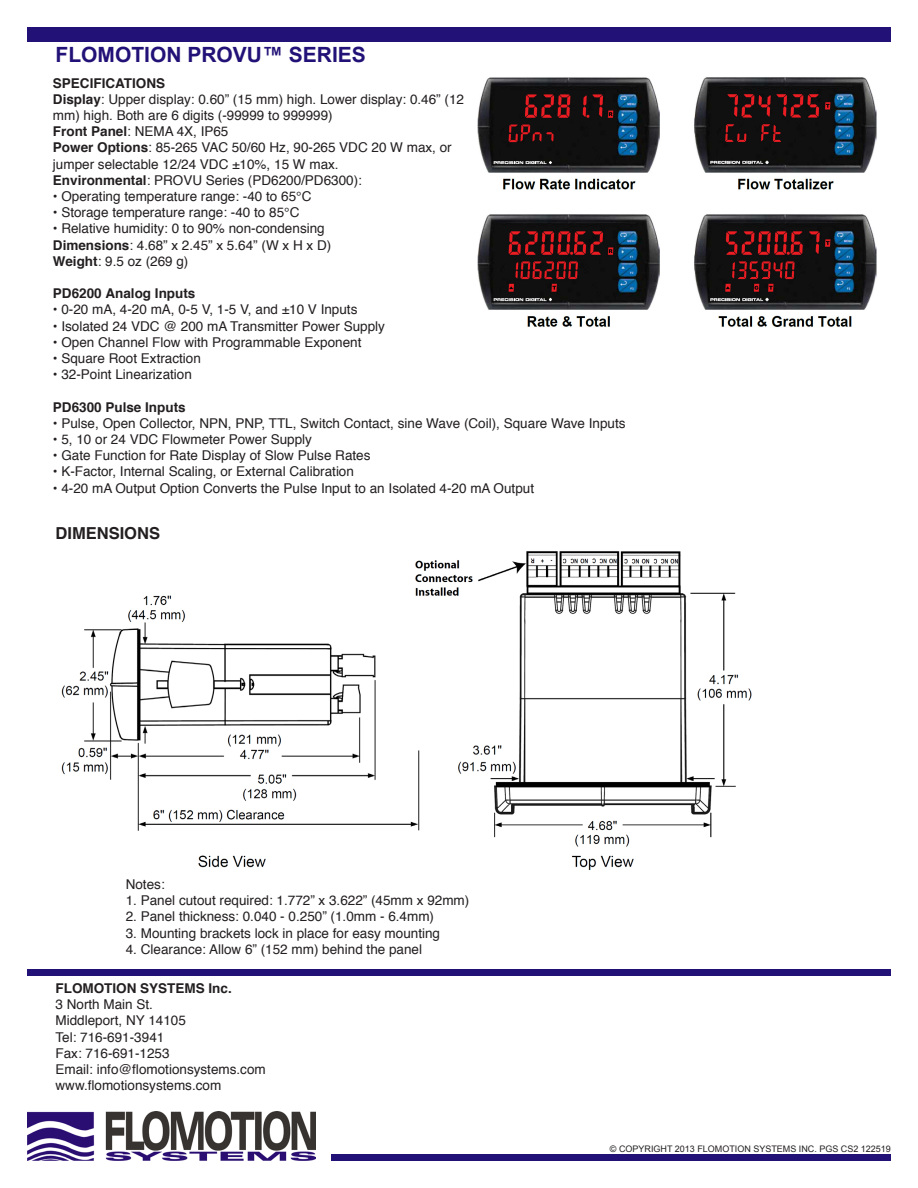
<style>
.page{position:relative;width:918px;height:1188px;background:#fff}
.page>*{position:absolute;margin:0;border:0;box-sizing:border-box;transform-origin:0 0}
.t1{font:700 21px "Arial";color:#217}
.t2{font:700 16.5px "Helvetica";color:#231f20}
.t3{font:13.5px/16.2px "Helvetica";color:#231f20}
.t4{font:700 13.5px/16.2px "Helvetica";color:#231f20}
.t5{font:9px "Arial";color:#231f20}
.s1{font-weight:700}
.s2{font-weight:400}
</style>
<div class="page">
<img style="left:27px;top:1112px;width:288px;height:49px">
<div style="left:27px;top:27px;width:864px;height:14px;background:#217"></div>
<div style="left:332px;top:1155px;width:559px;height:6px;background:#217"></div>
<div style="left:27px;top:970px;width:864px;height:6px;background:#217"></div>
<img style="left:61px;top:551px;width:691px;height:319px">
<img style="left:477px;top:77px;width:400px;height:250px">
<p class="t1" style="left:56px;top:41px;width:312px">FLOMOTION PROVU™ SERIES</p>
<p class="t3" style="left:53px;top:75px;width:413px"><span class="s1">SPECIFICATIONS<br>Display</span>: Upper display: 0.60” (15 mm) high. Lower display: 0.46” (12 mm) high. Both are 6 digits (-99999 to 999999)</p>
<p class="t3" style="left:53px;top:124px;width:177px"><span class="s1">Front Panel</span>: NEMA 4X, IP65</p>
<p class="t3" style="left:53px;top:140px;width:400px"><span class="s1">Power Options</span>: 85-265 VAC 50/60 Hz, 90-265 VDC 20 W max, or jumper selectable 12/24 VDC ±10%, 15 W max.</p>
<p class="t3" style="left:53px;top:172px;width:311px"><span class="s1">Environmental</span>: PROVU Series (PD6200/PD6300):</p>
<p class="t3" style="left:53px;top:189px;width:260px">• Operating temperature range: -40 to 65°C</p>
<p class="t3" style="left:53px;top:205px;width:248px">• Storage temperature range: -40 to 85°C</p>
<p class="t3" style="left:53px;top:221px;width:273px">• Relative humidity: 0 to 90% non-condensing</p>
<p class="t3" style="left:53px;top:237px;width:280px"><span class="s1">Dimensions</span>: 4.68” x 2.45” x 5.64” (W x H x D)</p>
<p class="t3" style="left:53px;top:253px;width:137px"><span class="s1">Weight</span>: 9.5 oz (269 g)</p>
<p class="t4" style="left:53px;top:286px;width:144px">PD6200 Analog Inputs</p>
<p class="t3" style="left:53px;top:302px;width:306px">• 0-20 mA, 4-20 mA, 0-5 V, 1-5 V, and ±10 V Inputs</p>
<p class="t3" style="left:53px;top:318px;width:334px">• Isolated 24 VDC @ 200 mA Transmitter Power Supply</p>
<p class="t3" style="left:53px;top:334px;width:310px">• Open Channel Flow with Programmable Exponent</p>
<p class="t3" style="left:53px;top:351px;width:150px">• Square Root Extraction</p>
<p class="t3" style="left:53px;top:367px;width:141px">• 32-Point Linearization</p>
<p class="t4" style="left:53px;top:399px;width:134px">PD6300 Pulse Inputs</p>
<p class="t3" style="left:53px;top:415px;width:574px">• Pulse, Open Collector, NPN, PNP, TTL, Switch Contact, sine Wave (Coil), Square Wave Inputs</p>
<p class="t3" style="left:53px;top:432px;width:261px">• 5, 10 or 24 VDC Flowmeter Power Supply</p>
<p class="t3" style="left:53px;top:448px;width:319px">• Gate Function for Rate Display of Slow Pulse Rates</p>
<p class="t3" style="left:53px;top:464px;width:303px">• K-Factor, Internal Scaling, or External Calibration</p>
<p class="t3" style="left:53px;top:480px;width:483px">• 4-20 mA Output Option Converts the Pulse Input to an Isolated 4-20 mA Output</p>
<p class="t2" style="left:56px;top:520px;width:106px">DIMENSIONS</p>
<p class="t3" style="left:126px;top:877px;width:41px">Notes:</p>
<p class="t3" style="left:126px;top:893px;width:345px">1. Panel cutout required: 1.772” x 3.622” (45mm x 92mm)</p>
<p class="t3" style="left:126px;top:909px;width:310px">2. Panel thickness: 0.040 - 0.250” (1.0mm - 6.4mm)</p>
<p class="t3" style="left:126px;top:925px;width:316px">3. Mounting brackets lock in place for easy mounting</p>
<p class="t3" style="left:126px;top:941px;width:298px">4. Clearance: Allow 6” (152 mm) behind the panel</p>
<p class="t4" style="left:56px;top:980px;width:178px">FLOMOTION SYSTEMS Inc.<br><span class="s2">3 North Main St.</span></p>
<p class="t3" style="left:56px;top:1013px;width:212px">Middleport, NY 14105<br>Tel: 716-691-3941<br>Fax: 716-691-1253<br>Email: info@flomotionsystems.com www.flomotionsystems.com</p>
<p class="t5" style="left:610px;top:1143px;width:283px">© COPYRIGHT 2013 FLOMOTION SYSTEMS INC. PGS CS2 122519</p>
</div>
